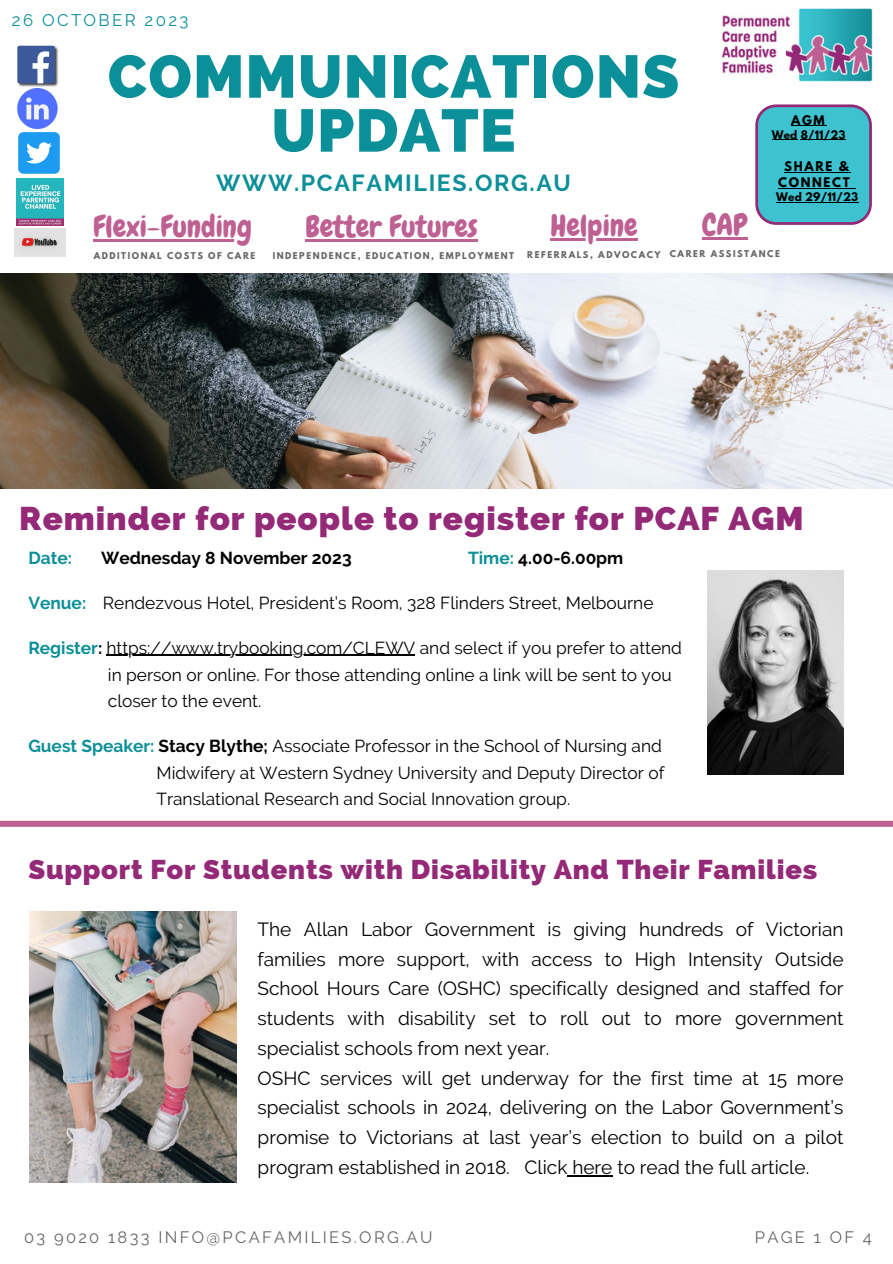
<style>
.page{position:relative;width:893px;height:1264px;background:#fff}
.page>*{position:absolute;margin:0;border:0;box-sizing:border-box;transform-origin:0 0}
.t1{font:800 60px/54px "Raleway";letter-spacing:.02em;color:#0b8f98;text-align:center}
.t2{font:800 33px "Raleway";letter-spacing:.03em;color:#942977}
.t3{font:30px "Chewy";color:#bf6093}
.t4{font:800 27.3px "Raleway";letter-spacing:.03em;color:#942977}
.t5{font:700 23.1px "Raleway";letter-spacing:.07em;color:#0b8f98}
.t6{font:19.05px/29.7px "Raleway";color:#000;text-align:justify}
.t7{font:17.4px "Raleway";color:#000}
.t8{font:700 17.4px "Raleway";color:#000}
.t9{font:700 17.4px "Raleway";color:#0b8f98}
.t10{font:16.8px "Raleway";letter-spacing:.14em;color:#0b8f98}
.t11{font:16.5px "Raleway";letter-spacing:.14em;color:#666}
.t12{font:700 11.85px/15.8px "League Spartan";letter-spacing:.14em;color:#000;text-align:center}
.t13{font:700 10.5px "League Spartan";letter-spacing:.02em;color:#000}
.t14{font:700 8.4px "League Spartan";letter-spacing:.18em;color:#666}
.s1{color:#0b8f98}
.s2{font-weight:700;color:#0b8f98}
.s3{font-weight:700}
</style>
<div class="page">
<img style="left:0;top:274px;width:892px;height:214px">
<img style="left:721px;top:9px;width:151px;height:73px">
<img style="left:16px;top:178px;width:48px;height:47px">
<img style="left:17px;top:45px;width:42px;height:44px">
<img style="left:15px;top:228px;width:50px;height:28px">
<img style="left:17px;top:89px;width:41px;height:41px">
<div style="left:18px;top:132px;width:42px;height:42px;background:#1d9bf0;border-radius:5px"></div>
<svg style="left:26px;top:142px;width:26px;height:21px"></svg>
<img style="left:707px;top:570px;width:136px;height:204px">
<svg style="left:0;top:820px;width:892px;height:6px;background:#c775a1"></svg>
<img style="left:30px;top:911px;width:206px;height:271px">
<hr style="left:106px;top:654px;width:309px;height:2px;background:#000">
<hr style="left:305px;top:239px;width:172px;height:3px;background:#bf6093">
<hr style="left:93px;top:239px;width:159px;height:3px;background:#bf6093">
<hr style="left:702px;top:237px;width:45px;height:2px;background:#bf6093">
<hr style="left:550px;top:238px;width:87px;height:3px;background:#bf6093">
<svg style="left:755px;top:104px;width:116px;height:121px;background:#49b4c5"></svg>
<hr style="left:776px;top:202px;width:44px;height:1px;background:#000">
<hr style="left:820px;top:202px;width:38px;height:1px;background:#000">
<hr style="left:567px;top:1175px;width:45px;height:1px;background:#000">
<p class="t10" style="left:12px;top:10px;width:178px">26 OCTOBER 2023</p>
<p class="t1" style="left:108px;top:49px;width:573px">COMMUNICATIONS<br>UPDATE</p>
<p class="t5" style="left:216px;top:169px;width:356px">WWW.PCAFAMILIES.ORG.AU</p>
<p class="t12" style="left:791px;top:113px;width:35px">AGM</p>
<p class="t13" style="left:771px;top:129px;width:75px">Wed 8/11/23</p>
<p class="t12" style="left:778px;top:160px;width:73px">SHARE &amp;<br>CONNECT</p>
<p class="t13" style="left:776px;top:191px;width:83px">Wed 29/11/23</p>
<p class="t3" style="left:93px;top:208px;width:161px">Flexi-Funding</p>
<p class="t14" style="left:94px;top:251px;width:163px">ADDITIONAL COSTS OF CARE</p>
<p class="t3" style="left:305px;top:208px;width:174px">Better Futures</p>
<p class="t14" style="left:273px;top:251px;width:243px">INDEPENDENCE, EDUCATION, EMPLOYMENT</p>
<p class="t3" style="left:550px;top:207px;width:89px">Helpine</p>
<p class="t14" style="left:527px;top:250px;width:135px">REFERRALS, ADVOCACY</p>
<p class="t3" style="left:702px;top:206px;width:47px">CAP</p>
<p class="t14" style="left:669px;top:249px;width:111px">CARER ASSISTANCE</p>
<p class="t2" style="left:19px;top:499px;width:786px">Reminder for people to register for PCAF AGM</p>
<p class="t9" style="left:28px;top:547px;width:45px">Date:</p>
<p class="t8" style="left:101px;top:547px;width:252px">Wednesday 8 November 2023</p>
<p class="t8" style="left:468px;top:547px;width:157px"><span class="s1">Time:</span> 4.00-6.00pm</p>
<p class="t7" style="left:28px;top:593px;width:626px"><span class="s2">Venue:</span> Rendezvous Hotel, President’s Room, 328 Flinders Street, Melbourne</p>
<p class="t7" style="left:28px;top:637px;width:655px"><span class="s2">Register</span><span class="s3">:</span> https://www.trybooking.com/CLEWV and select if you prefer to attend</p>
<p class="t7" style="left:108px;top:664px;width:565px">in person or online. For those attending online a link will be sent to you</p>
<p class="t7" style="left:108px;top:691px;width:155px">closer to the event.</p>
<p class="t7" style="left:28px;top:735px;width:635px"><span class="s2">Guest Speaker:</span> <span class="s3">Stacy Blythe;</span> Associate Professor in the School of Nursing and</p>
<p class="t7" style="left:156px;top:762px;width:509px">Midwifery at Western Sydney University and Deputy Director of</p>
<p class="t7" style="left:156px;top:789px;width:415px">Translational Research and Social Innovation group.</p>
<p class="t4" style="left:28px;top:852px;width:790px">Support For Students with Disability And Their Families</p>
<p class="t6" style="left:257px;top:914px;width:587px">The Allan Labor Government is giving hundreds of Victorian families more support, with access to High Intensity Outside School Hours Care (OSHC) specifically designed and staffed for students with disability set to roll out to more government specialist schools from next year.</p>
<p class="t6" style="left:257px;top:1063px;width:587px">OSHC services will get underway for the first time at 15 more specialist schools in 2024, delivering on the Labor Government’s promise to Victorians at last year’s election to build on a pilot program established in 2018. Click here to read the full article.</p>
<p class="t11" style="left:24px;top:1227px;width:410px">03 9020 1833 INFO@PCAFAMILIES.ORG.AU</p>
<p class="t11" style="left:754px;top:1227px;width:119px">PAGE 1 OF 4</p>
</div>
